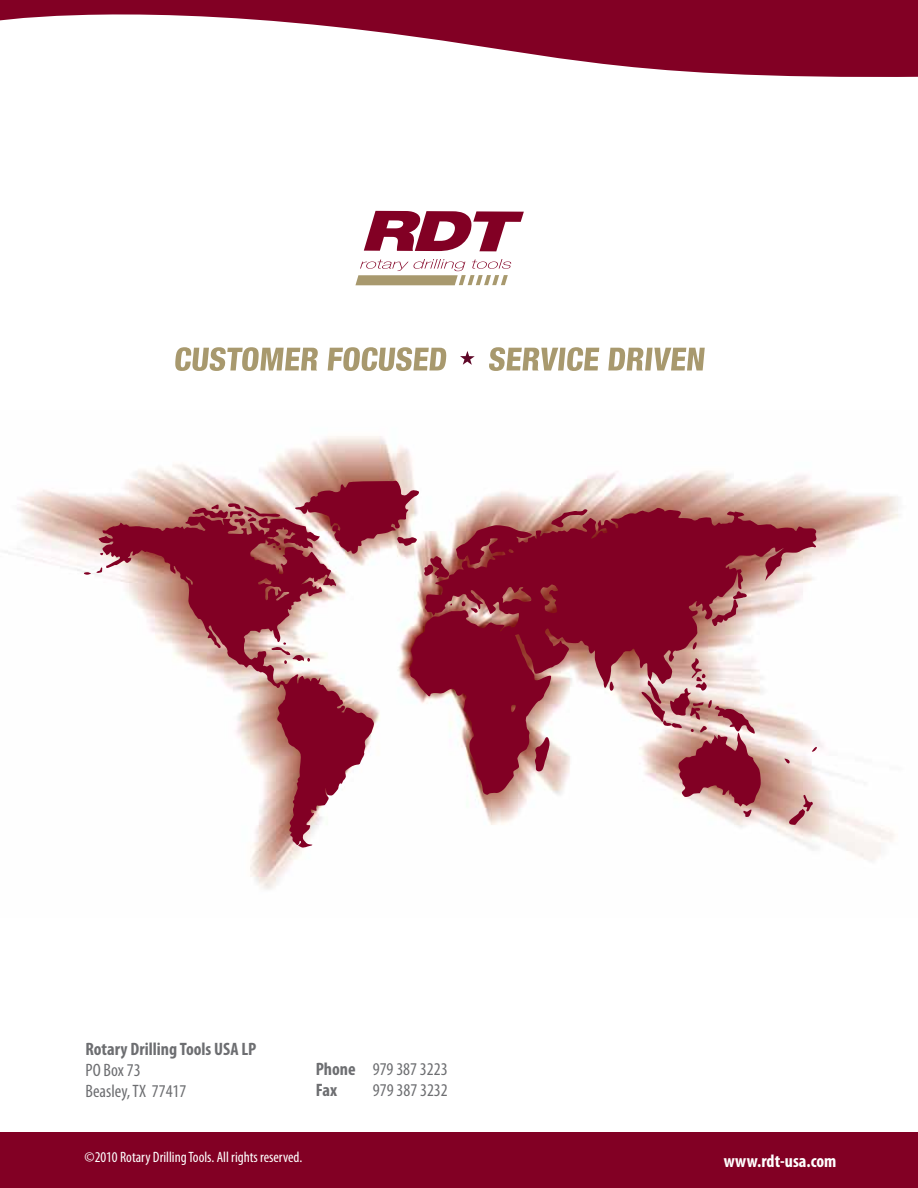
<style>
.page{position:relative;width:918px;height:1188px;background:#fff}
.page>*{position:absolute;margin:0;border:0;box-sizing:border-box;transform-origin:0 0}
.t1{font:condensed 18px/21px "Myriad Pro";color:#6d6e71}
.t2{font:700 condensed 18px "Myriad Pro";color:#6d6e71}
.t3{font:700 condensed 18px "Myriad Pro";color:#fff}
.t4{font:condensed 15px "Myriad Pro";color:#fff}
.s1{font-weight:700}
</style>
<div class="page">
<svg style="left:0;top:0;width:918px;height:77px;fill:#820024"></svg>
<svg style="left:364px;top:211px;width:160px;height:40px"></svg>
<svg style="left:355px;top:259px;width:156px;height:26px"></svg>
<div style="left:0;top:1132px;width:918px;height:56px;background:#820024"></div>
<img style="left:5px;top:436px;width:894px;height:454px">
<svg style="left:84px;top:567px;width:15px;height:8px"></svg>
<svg style="left:99px;top:516px;width:275px;height:332px"></svg>
<svg style="left:272px;top:545px;width:10px;height:5px"></svg>
<svg style="left:192px;top:503px;width:88px;height:24px;background:#a64e56"></svg>
<svg style="left:271px;top:642px;width:40px;height:23px"></svg>
<svg style="left:609px;top:688px;width:5px;height:4px"></svg>
<svg style="left:408px;top:601px;width:144px;height:194px"></svg>
<svg style="left:293px;top:480px;width:156px;height:99px"></svg>
<svg style="left:425px;top:508px;width:392px;height:180px;background:#a34659"></svg>
<svg style="left:551px;top:508px;width:37px;height:20px"></svg>
<svg style="left:712px;top:569px;width:35px;height:57px;background:#ac5a63"></svg>
<svg style="left:692px;top:642px;width:6px;height:8px"></svg>
<svg style="left:789px;top:794px;width:25px;height:32px"></svg>
<svg style="left:812px;top:746px;width:6px;height:7px"></svg>
<svg style="left:783px;top:758px;width:7px;height:6px"></svg>
<svg style="left:640px;top:658px;width:121px;height:160px"></svg>
<svg style="left:175px;top:347px;width:143px;height:24px"></svg>
<svg style="left:328px;top:347px;width:118px;height:24px"></svg>
<svg style="left:489px;top:347px;width:110px;height:24px"></svg>
<svg style="left:608px;top:348px;width:97px;height:23px"></svg>
<svg style="left:460px;top:351px;width:15px;height:14px"></svg>
<p class="t2" style="left:86px;top:1038px;width:173px">Rotary Drilling Tools USA LP</p>
<p class="t1" style="left:86px;top:1059px;width:102px">PO Box 73<br>Beasley, TX 77417</p>
<p class="t1" style="left:316px;top:1058px;width:133px"><span class="s1">Phone</span> 979 387 3223<br><span class="s1">Fax</span></p>
<p class="t1" style="left:373px;top:1079px;width:76px">979 387 3232</p>
<p class="t4" style="left:85px;top:1148px;width:219px">©2010 Rotary Drilling Tools. All rights reserved.</p>
<p class="t3" style="left:724px;top:1149px;width:114px">www.rdt-usa.com</p>
</div>
